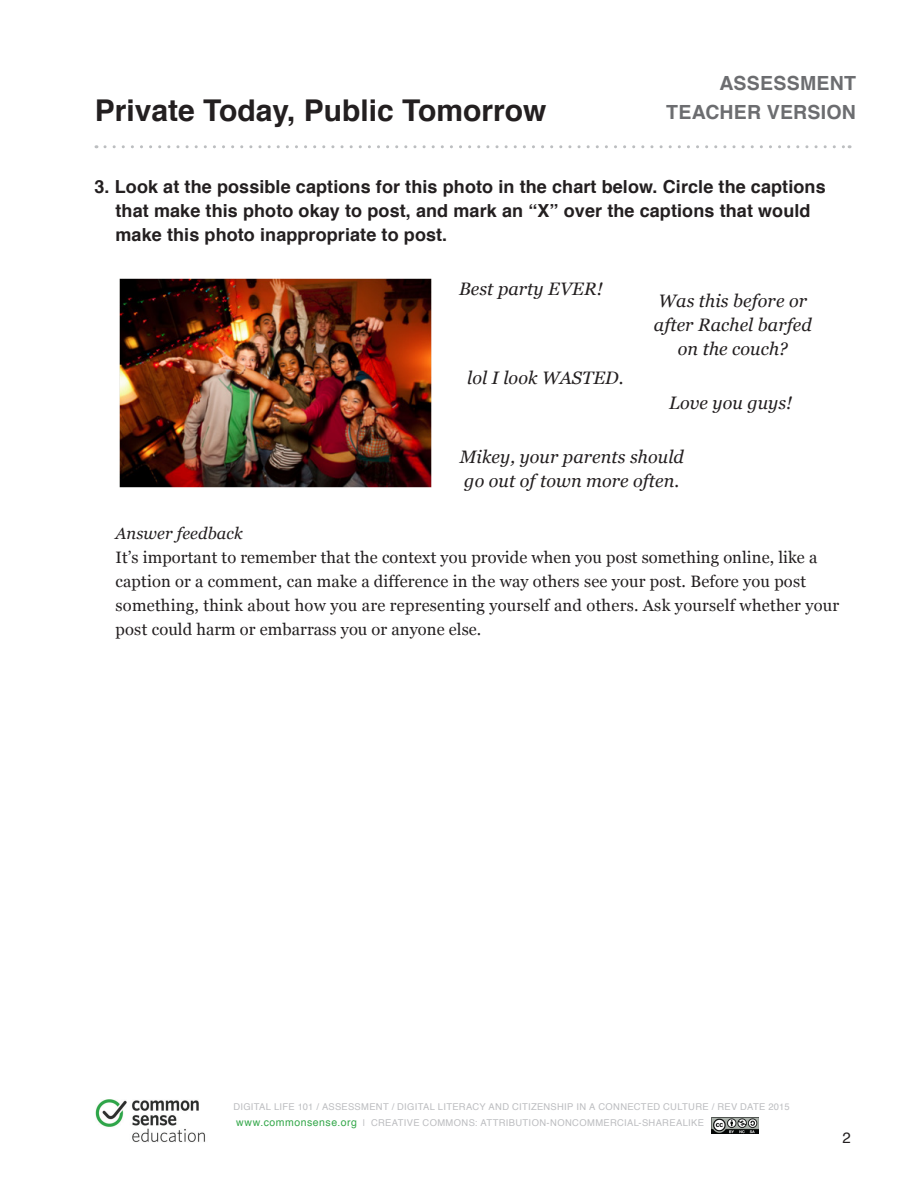
<style>
.page{position:relative;width:918px;height:1188px;background:#fff}
.page>*{position:absolute;margin:0;border:0;box-sizing:border-box;transform-origin:0 0}
.t1{font:700 30px "Helvetica";color:#231f20}
.t2{font:700 19.5px/28.5px "Helvetica";letter-spacing:.01em;color:#6c6d70;text-align:right}
.SURVEY_QUESTION{font:700 18px/24px "Helvetica";letter-spacing:.005em;color:#231f20}
.SURVEY_QUESTION-2{font:italic 18px/24px "Georgia";letter-spacing:.005em;color:#231f20;text-align:center}
.Answer_Feedback_-_co{font:16.5px/24px "Georgia";letter-spacing:.01em;color:#231f20}
.Answer_Feedback_-_he{font:italic 16.5px "Georgia";letter-spacing:.005em;color:#231f20}
.t3{font:15px "Helvetica";color:#231f20}
.t4{font:9.3px/16.5px "Helvetica";letter-spacing:.035em;color:#bcbdc0}
.s1{font-size:10.5px;color:#33a749}
</style>
<div class="page">
<svg style="left:105px;top:145px;width:745px;height:3px"></svg>
<img style="left:712px;top:1117px;width:47px;height:17px">
<img style="left:95px;top:1099px;width:110px;height:44px">
<img style="left:120px;top:279px;width:312px;height:208px">
<h1 class="t1" style="left:95px;top:86px;width:453px">Private Today, Public Tomorrow</h1>
<p class="t2" style="left:666px;top:69px;width:191px">ASSESSMENT<br>TEACHER VERSION</p>
<p class="SURVEY_QUESTION" style="left:116px;top:175px;width:712px;text-indent:-21px">3. Look at the possible captions for this photo in the chart below. Circle the captions that make this photo okay to post, and mark an “X” over the captions that would make this photo inappropriate to post.</p>
<p class="SURVEY_QUESTION-2" style="left:459px;top:276px;width:145px">Best party EVER!</p>
<p class="SURVEY_QUESTION-2" style="left:467px;top:365px;width:158px">lol I look WASTED.</p>
<p class="SURVEY_QUESTION-2" style="left:654px;top:288px;width:159px">Was this before or after Rachel barfed on the couch?</p>
<p class="SURVEY_QUESTION-2" style="left:669px;top:390px;width:125px">Love you guys!</p>
<p class="SURVEY_QUESTION-2" style="left:460px;top:444px;width:226px;text-align:left">Mikey, your parents should go out of town more often.</p>
<p class="Answer_Feedback_-_he" style="left:115px;top:521px;width:129px">Answer feedback</p>
<p class="Answer_Feedback_-_co" style="left:115px;top:544px;width:725px">It’s important to remember that the context you provide when you post something online, like a caption or a comment, can make a difference in the way others see your post. Before you post something, think about how you are representing yourself and others. Ask yourself whether your post could harm or embarrass you or anyone else.</p>
<p class="t4" style="left:236px;top:1099px;width:555px;text-indent:-3px">DIGITAL LIFE 101 / ASSESSMENT / DIGITAL LITERACY AND CITIZENSHIP IN A CONNECTED CULTURE / REV DATE 2015 <span class="s1">www.commonsense.org</span> | CREATIVE COMMONS: ATTRIBUTION-NONCOMMERCIAL-SHAREALIKE</p>
<p class="t3" style="left:842px;top:1126px;width:10px">2</p>
</div>
